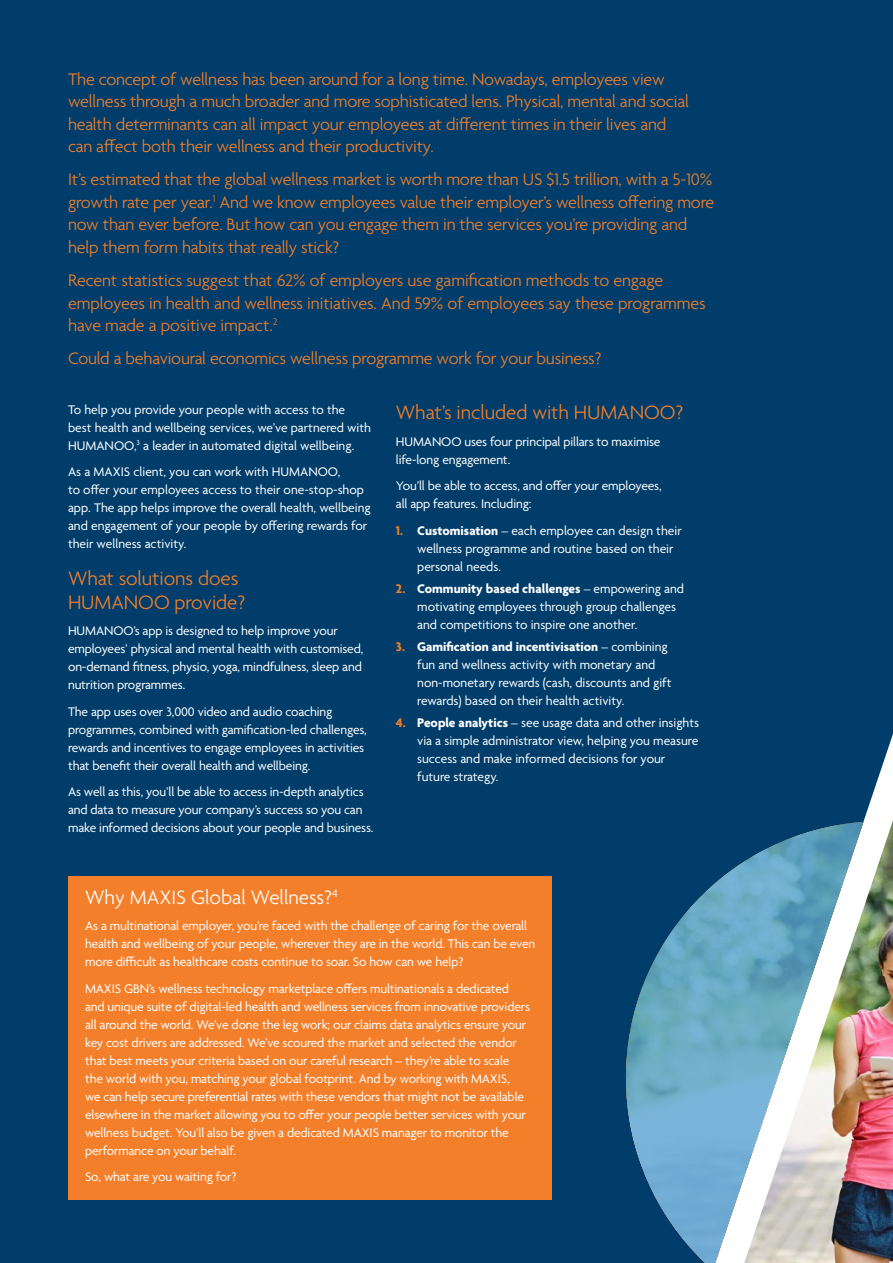
<style>
.page{position:relative;width:893px;height:1263px;background:#003d6a}
.page>*{position:absolute;margin:0;border:0;box-sizing:border-box;transform-origin:0 0}
.t1{font:300 21px/24px "Agenda";letter-spacing:-.005em;color:#f47f2a}
.t2{font:300 21px "Agenda";color:#fff}
.t3{font:300 18px/22.5px "Agenda";letter-spacing:-.01em;color:#f47f2a}
.t4{font:13.5px/18px "Agenda";letter-spacing:-.01em;color:#fff}
.s1{font-weight:700;color:#f47f2a}
.s2{font-weight:700}
</style>
<div class="page">
<svg style="left:626px;top:822px;width:118px;height:441px;background:#4e8bad"></svg>
<img style="left:744px;top:821px;width:149px;height:442px">
<div style="left:68px;top:876px;width:484px;height:323px;background:#f47f2a"></div>
<p class="t3" style="left:68px;top:69px;width:622px">The concept of wellness has been around for a long time. Nowadays, employees view wellness through a much broader and more sophisticated lens. Physical, mental and social health determinants can all impact your employees at different times in their lives and can affect both their wellness and their productivity.</p>
<p class="t3" style="left:68px;top:170px;width:648px">It’s estimated that the global wellness market is worth more than US $1.5 trillion, with a 5-10% growth rate per year.<sup>1</sup> And we know employees value their employer’s wellness offering more now than ever before. But how can you engage them in the services you’re providing and help them form habits that really stick?</p>
<h2 class="t3" style="left:68px;top:270px;width:639px">Recent statistics suggest that 62% of employers use gamification methods to engage employees in health and wellness initiatives. And 59% of employees say these programmes have made a positive impact.<sup>2</sup></h2>
<h2 class="t3" style="left:68px;top:348px;width:535px">Could a behavioural economics wellness programme work for your business?</h2>
<p class="t4" style="left:68px;top:401px;width:305px">To help you provide your people with access to the best health and wellbeing services, we’ve partnered with<br>HUMANOO,<sup>3</sup> a leader in automated digital wellbeing.</p>
<p class="t4" style="left:68px;top:464px;width:304px">As a MAXIS client, you can work with HUMANOO,<br>to offer your employees access to their one-stop-shop app. The app helps improve the overall health, wellbeing and engagement of your people by offering rewards for their wellness activity.</p>
<h1 class="t1" style="left:68px;top:567px;width:179px">What solutions does<br>HUMANOO provide?</h1>
<p class="t4" style="left:68px;top:623px;width:297px">HUMANOO’s app is designed to help improve your employees’ physical and mental health with customised, on-demand fitness, physio, yoga, mindfulness, sleep and nutrition programmes.</p>
<p class="t4" style="left:68px;top:703px;width:300px">The app uses over 3,000 video and audio coaching programmes, combined with gamification-led challenges, rewards and incentives to engage employees in activities that benefit their overall health and wellbeing.</p>
<p class="t4" style="left:68px;top:784px;width:307px">As well as this, you’ll be able to access in-depth analytics and data to measure your company’s success so you can make informed decisions about your people and business.</p>
<h1 class="t1" style="left:396px;top:402px;width:289px">What’s included with HUMANOO?</h1>
<p class="t4" style="left:396px;top:433px;width:266px">HUMANOO uses four principal pillars to maximise life-long engagement.</p>
<p class="t4" style="left:396px;top:477px;width:267px">You’ll be able to access, and offer your employees, all app features. Including:</p>
<p class="t4" style="left:417px;top:522px;width:266px;text-indent:-21px"><span class="s1">1.</span> <span class="s2">Customisation</span> – each employee can design their wellness programme and routine based on their personal needs.</p>
<p class="t4" style="left:417px;top:580px;width:268px;text-indent:-21px"><span class="s1">2.</span> <span class="s2">Community based challenges</span> – empowering and motivating employees through group challenges and competitions to inspire one another.</p>
<p class="t4" style="left:417px;top:638px;width:256px;text-indent:-21px"><span class="s1">3.</span> <span class="s2">Gamification and incentivisation</span> – combining fun and wellness activity with monetary and non-monetary rewards (cash, discounts and gift rewards) based on their health activity.</p>
<p class="t4" style="left:417px;top:715px;width:283px;text-indent:-21px"><span class="s1">4.</span> <span class="s2">People analytics</span> – see usage data and other insights via a simple administrator view, helping you measure success and make informed decisions for your future strategy.</p>
<h1 class="t2" style="left:85px;top:886px;width:254px">Why MAXIS Global Wellness?<sup>4</sup></h1>
<p class="t4" style="left:85px;top:918px;width:452px">As a multinational employer, you’re faced with the challenge of caring for the overall health and wellbeing of your people, wherever they are in the world. This can be even more difficult as healthcare costs continue to soar. So how can we help?</p>
<p class="t4" style="left:85px;top:980px;width:446px">MAXIS GBN’s wellness technology marketplace offers multinationals a dedicated and unique suite of digital-led health and wellness services from innovative providers all around the world. We’ve done the leg work; our claims data analytics ensure your key cost drivers are addressed. We’ve scoured the market and selected the vendor that best meets your criteria based on our careful research – they’re able to scale the world with you, matching your global footprint. And by working with MAXIS,<br>we can help secure preferential rates with these vendors that might not be available elsewhere in the market allowing you to offer your people better services with your wellness budget. You’ll also be given a dedicated MAXIS manager to monitor the performance on your behalf.</p>
<p class="t4" style="left:85px;top:1169px;width:153px">So, what are you waiting for?</p>
</div>
